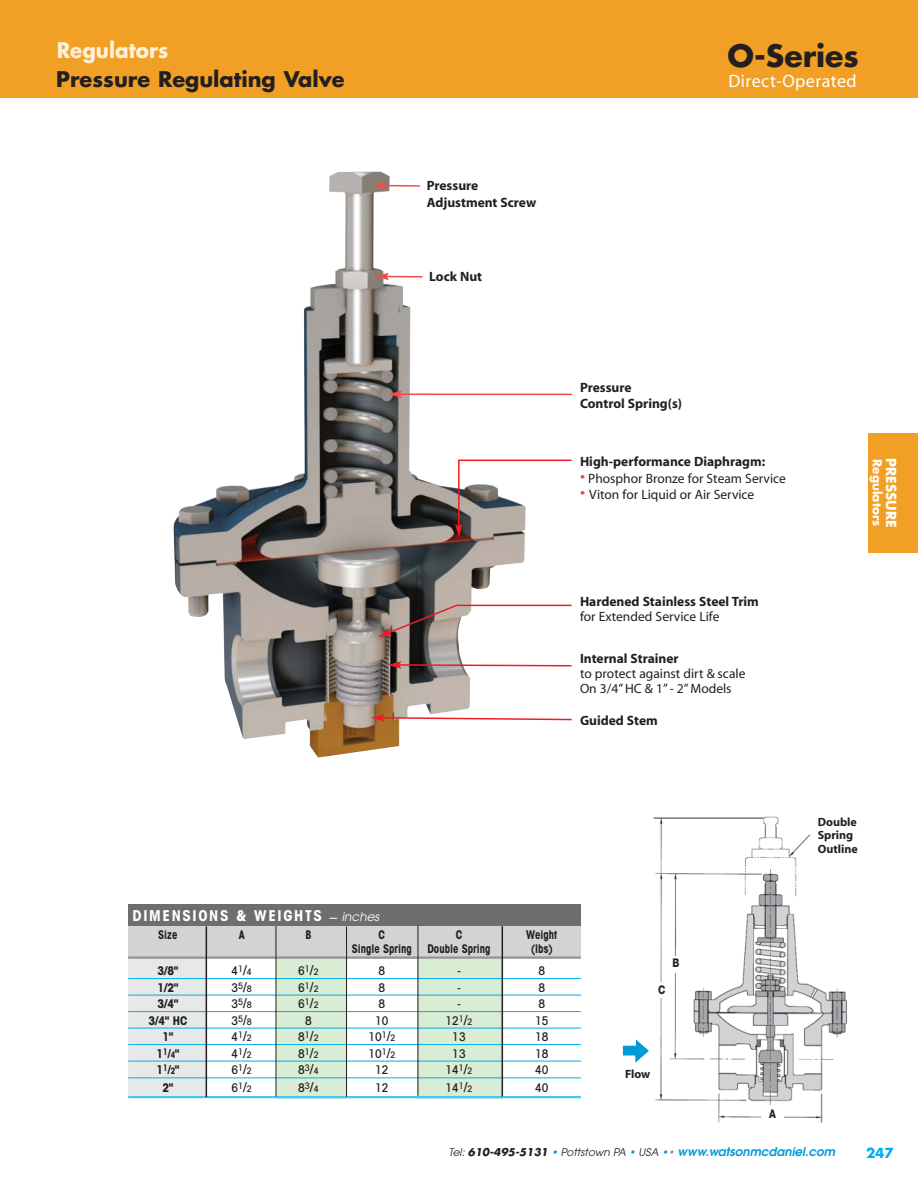
<style>
.page{position:relative;width:918px;height:1188px;background:#fff}
.page>*{position:absolute;margin:0;border:0;box-sizing:border-box;transform-origin:0 0}
.t1{font:700 30px "Futura";color:#231f20}
.t2{font:700 21px "Futura";color:#231f20}
.t3{font:700 21px "Futura";color:#fef0da;scale:.95 1}
.t4{font:18px "Myriad";letter-spacing:.025em;color:#fff}
.t5{font:700 condensed 15px "Avant Garde";letter-spacing:.11em;color:#fff}
.t6{font:700 13.5px/16.2px "Myriad";color:#231f20}
.t7{font:13.5px/15px "Myriad";color:#231f20}
.t8{font:700 13.5px "Futura";color:#fff}
.t9{font:700 13.5px "Futura";color:#00aeef}
.t10{font:italic 600 12px "Avant Garde";color:#009ad9}
.t11{font:500 condensed 12px "Avant Garde";color:#231f20}
.t12{font:700 condensed 12px "Avant Garde";color:#231f20;scale:.9 1}
.t13{font:700 condensed 12px "Avant Garde";color:#231f20}
.t14{font:700 12px/13.5px "Myriad";color:#231f20}
.t15{font:700 12px "Futura";color:#fff}
.t16{font:800 12px "Helvetica Neue";color:#231f20;scale:.8 1}
.t17{font:500 condensed 9px "Avant Garde";color:#231f20}
.s1{font-size:18px;color:#f04c4a}
.s2{font-family:"Courier";font-weight:400;font-stretch:normal;font-size:12px}
.s3{font-weight:400;font-style:italic;font-stretch:normal;font-size:12px}
.s4{font-size:12px}
.s5{font-size:13.5px}
.s6{font-size:9px}
.s7{font-weight:400;font-size:10.5px;color:#231f20}
.s8{font-family:"Futura";font-weight:700;font-size:10.5px;color:#231f20}
.s9{font-weight:400;font-size:10.5px}
.s10{font-weight:400;font-size:10.5px;color:#939598}
</style>
<div class="page">
<img style="left:653px;top:816px;width:194px;height:307px">
<div style="left:276px;top:943px;width:70px;height:155px;background:#d9ecd4"></div>
<div style="left:128px;top:905px;width:453px;height:22px;background:#6d6e70"></div>
<div style="left:128px;top:958px;width:79px;height:140px;background:#e7e8e8"></div>
<div style="left:417px;top:958px;width:86px;height:140px;background:#d9ecd4"></div>
<div style="left:128px;top:926px;width:453px;height:32px;background:#d1d3d4"></div>
<hr style="left:128px;top:956px;width:453px;height:3px;background:#939598">
<hr style="left:128px;top:978px;width:453px;height:1px;background:#00aeef">
<hr style="left:128px;top:995px;width:453px;height:1px;background:#00aeef">
<hr style="left:128px;top:1011px;width:453px;height:1px;background:#00aeef">
<hr style="left:128px;top:1028px;width:453px;height:1px;background:#00aeef">
<hr style="left:128px;top:1044px;width:453px;height:1px;background:#00aeef">
<hr style="left:128px;top:1061px;width:453px;height:1px;background:#00aeef">
<hr style="left:128px;top:1078px;width:453px;height:1px;background:#00aeef">
<hr style="left:128px;top:1096px;width:453px;height:2px;background:#44c8f5">
<hr style="left:206px;top:926px;width:1px;height:171px;background:#231f20">
<div style="left:761px;top:1107px;width:23px;height:17px;background:#fff"></div>
<div style="left:669px;top:956px;width:14px;height:17px;background:#fff"></div>
<div style="left:653px;top:984px;width:17px;height:14px;background:#fff"></div>
<hr style="left:502px;top:926px;width:1px;height:171px;background:#231f20">
<div style="left:868px;top:433px;width:50px;height:120px;background:#f1a025"></div>
<div style="left:0;top:0;width:918px;height:98px;background:#f1a025"></div>
<img style="left:174px;top:171px;width:352px;height:587px">
<hr style="left:399px;top:394px;width:173px;height:1px;background:#f04c4a">
<svg style="left:388px;top:391px;width:14px;height:7px"></svg>
<svg style="left:388px;top:661px;width:184px;height:8px"></svg>
<svg style="left:371px;top:714px;width:201px;height:8px"></svg>
<svg style="left:623px;top:1040px;width:26px;height:23px"></svg>
<hr style="left:384px;top:185px;width:36px;height:2px;background:#f04c4a">
<svg style="left:372px;top:182px;width:14px;height:7px"></svg>
<svg style="left:375px;top:273px;width:49px;height:7px"></svg>
<hr style="left:418px;top:925px;width:1px;height:171px;background:#231f20">
<hr style="left:346px;top:926px;width:1px;height:171px;background:#231f20">
<hr style="left:276px;top:926px;width:1px;height:171px;background:#231f20">
<svg style="left:455px;top:459px;width:117px;height:79px"></svg>
<svg style="left:378px;top:604px;width:194px;height:33px"></svg>
<h2 class="t3" style="left:57px;top:41px;width:119px">Regulators</h2>
<h1 class="t1" style="left:728px;top:42px;width:133px">O-Series</h1>
<h2 class="t2" style="left:56px;top:70px;width:290px">Pressure Regulating Valve</h2>
<h3 class="t4" style="left:728px;top:75px;width:130px">Direct-Operated</h3>
<p class="t6" style="left:427px;top:179px;width:111px">Pressure<br>Adjustment Screw</p>
<p class="t6" style="left:429px;top:269px;width:55px">Lock Nut</p>
<p class="t6" style="left:580px;top:381px;width:104px">Pressure<br>Control Spring(s)</p>
<p class="t6" style="left:580px;top:454px;width:187px">High-performance Diaphragm:</p>
<p class="t7" style="left:580px;top:472px;width:207px"><span class="s1">•</span> Phosphor Bronze for Steam Service</p>
<p class="t7" style="left:580px;top:488px;width:176px"><span class="s1">•</span> Viton for Liquid or Air Service</p>
<p class="t6" style="left:580px;top:595px;width:180px">Hardened Stainless Steel Trim</p>
<p class="t7" style="left:580px;top:610px;width:141px">for Extended Service Life</p>
<p class="t6" style="left:580px;top:652px;width:100px">Internal Strainer</p>
<p class="t7" style="left:580px;top:667px;width:167px">to protect against dirt &amp; scale<br>On 3/4” HC &amp; 1” - 2” Models</p>
<p class="t6" style="left:580px;top:713px;width:79px">Guided Stem</p>
<p class="t15" style="left:883px;top:459px;width:69px;rotate:90deg">Regulators</p>
<p class="t8" style="left:898px;top:458px;width:71px;rotate:90deg">PRESSURE</p>
<p class="t14" style="left:818px;top:816px;width:41px">Double<br>Spring<br>Outline</p>
<p class="t5" style="left:133px;top:910px;width:248px">DIMENSIONS &amp; WEIGHTS <span class="s2">–</span> <span class="s3">inches</span></p>
<p class="t12" style="left:158px;top:930px;width:23px">Size</p>
<p class="t12" style="left:239px;top:930px;width:8px">A</p>
<p class="t12" style="left:306px;top:930px;width:8px">B</p>
<p class="t12" style="left:379px;top:930px;width:9px">C</p>
<p class="t12" style="left:456px;top:930px;width:9px">C</p>
<p class="t12" style="left:526px;top:930px;width:36px">Weight</p>
<p class="t12" style="left:352px;top:944px;width:69px">Single Spring</p>
<p class="t12" style="left:427px;top:944px;width:72px">Double Spring</p>
<p class="t12" style="left:531px;top:944px;width:25px">(lbs)</p>
<p class="t13" style="left:158px;top:966px;width:22px">3/8"</p>
<p class="t17" style="left:231px;top:967px;width:22px"><span class="s4">4</span>1<span class="s5">/</span>4</p>
<p class="t17" style="left:298px;top:967px;width:22px"><span class="s4">6</span>1<span class="s5">/</span>2</p>
<p class="t11" style="left:379px;top:966px;width:8px">8</p>
<p class="t11" style="left:457px;top:966px;width:5px">-</p>
<p class="t11" style="left:539px;top:966px;width:8px">8</p>
<p class="t13" style="left:158px;top:983px;width:22px">1/2"</p>
<p class="t17" style="left:231px;top:984px;width:22px"><span class="s4">3</span>5<span class="s5">/</span>8</p>
<p class="t17" style="left:298px;top:984px;width:22px"><span class="s4">6</span>1<span class="s5">/</span>2</p>
<p class="t11" style="left:379px;top:983px;width:8px">8</p>
<p class="t11" style="left:457px;top:983px;width:5px">-</p>
<p class="t11" style="left:539px;top:983px;width:8px">8</p>
<p class="t13" style="left:158px;top:999px;width:22px">3/4"</p>
<p class="t17" style="left:231px;top:1000px;width:22px"><span class="s4">3</span>5<span class="s5">/</span>8</p>
<p class="t17" style="left:298px;top:1000px;width:22px"><span class="s4">6</span>1<span class="s5">/</span>2</p>
<p class="t11" style="left:379px;top:999px;width:8px">8</p>
<p class="t11" style="left:457px;top:999px;width:5px">-</p>
<p class="t11" style="left:539px;top:999px;width:8px">8</p>
<p class="t13" style="left:148px;top:1016px;width:40px">3/4" HC</p>
<p class="t17" style="left:231px;top:1017px;width:22px"><span class="s4">3</span>5<span class="s5">/</span>8</p>
<p class="t11" style="left:305px;top:1016px;width:8px">8</p>
<p class="t11" style="left:375px;top:1016px;width:15px">10</p>
<p class="t11" style="left:445px;top:1016px;width:29px">12<sup>1</sup><span class="s5">/</span><span class="s6">2</span></p>
<p class="t11" style="left:535px;top:1016px;width:15px">15</p>
<p class="t13" style="left:163px;top:1032px;width:12px">1"</p>
<p class="t17" style="left:231px;top:1033px;width:22px"><span class="s4">4</span>1<span class="s5">/</span>2</p>
<p class="t17" style="left:298px;top:1033px;width:22px"><span class="s4">8</span>1<span class="s5">/</span>2</p>
<p class="t11" style="left:368px;top:1032px;width:29px">10<sup>1</sup><span class="s5">/</span><span class="s6">2</span></p>
<p class="t11" style="left:452px;top:1032px;width:15px">13</p>
<p class="t11" style="left:535px;top:1032px;width:15px">18</p>
<p class="t13" style="left:157px;top:1049px;width:24px">1<sup>1</sup>/<span class="s6">4</span>"</p>
<p class="t17" style="left:231px;top:1050px;width:22px"><span class="s4">4</span>1<span class="s5">/</span>2</p>
<p class="t17" style="left:298px;top:1050px;width:22px"><span class="s4">8</span>1<span class="s5">/</span>2</p>
<p class="t11" style="left:368px;top:1049px;width:29px">10<sup>1</sup><span class="s5">/</span><span class="s6">2</span></p>
<p class="t11" style="left:452px;top:1049px;width:15px">13</p>
<p class="t11" style="left:535px;top:1049px;width:15px">18</p>
<p class="t13" style="left:157px;top:1065px;width:24px">1<sup>1</sup>/<span class="s6">2</span>"</p>
<p class="t17" style="left:231px;top:1066px;width:22px"><span class="s4">6</span>1<span class="s5">/</span>2</p>
<p class="t17" style="left:298px;top:1066px;width:22px"><span class="s4">8</span>3<span class="s5">/</span>4</p>
<p class="t11" style="left:375px;top:1065px;width:15px">12</p>
<p class="t11" style="left:445px;top:1065px;width:29px">14<sup>1</sup><span class="s5">/</span><span class="s6">2</span></p>
<p class="t11" style="left:535px;top:1065px;width:15px">40</p>
<p class="t13" style="left:163px;top:1083px;width:12px">2"</p>
<p class="t17" style="left:231px;top:1084px;width:22px"><span class="s4">6</span>1<span class="s5">/</span>2</p>
<p class="t17" style="left:298px;top:1084px;width:22px"><span class="s4">8</span>3<span class="s5">/</span>4</p>
<p class="t11" style="left:375px;top:1083px;width:15px">12</p>
<p class="t11" style="left:445px;top:1083px;width:29px">14<sup>1</sup><span class="s5">/</span><span class="s6">2</span></p>
<p class="t11" style="left:535px;top:1083px;width:15px">40</p>
<p class="t16" style="left:658px;top:986px;width:11px">C</p>
<p class="t16" style="left:672px;top:959px;width:10px">B</p>
<p class="t14" style="left:625px;top:1068px;width:27px">Flow</p>
<p class="t16" style="left:769px;top:1110px;width:10px">A</p>
<p class="t10" style="left:449px;top:1148px;width:388px"><span class="s7">Tel:</span> <span class="s8">610-495-5131</span> <span class="s9">•</span> <span class="s7">Pottstown PA</span> <span class="s9">•</span> <span class="s7">USA</span> <span class="s9">•</span><span class="s10">•</span> www.watsonmcdaniel.com</p>
<p class="t9" style="left:866px;top:1146px;width:29px">247</p>
</div>
